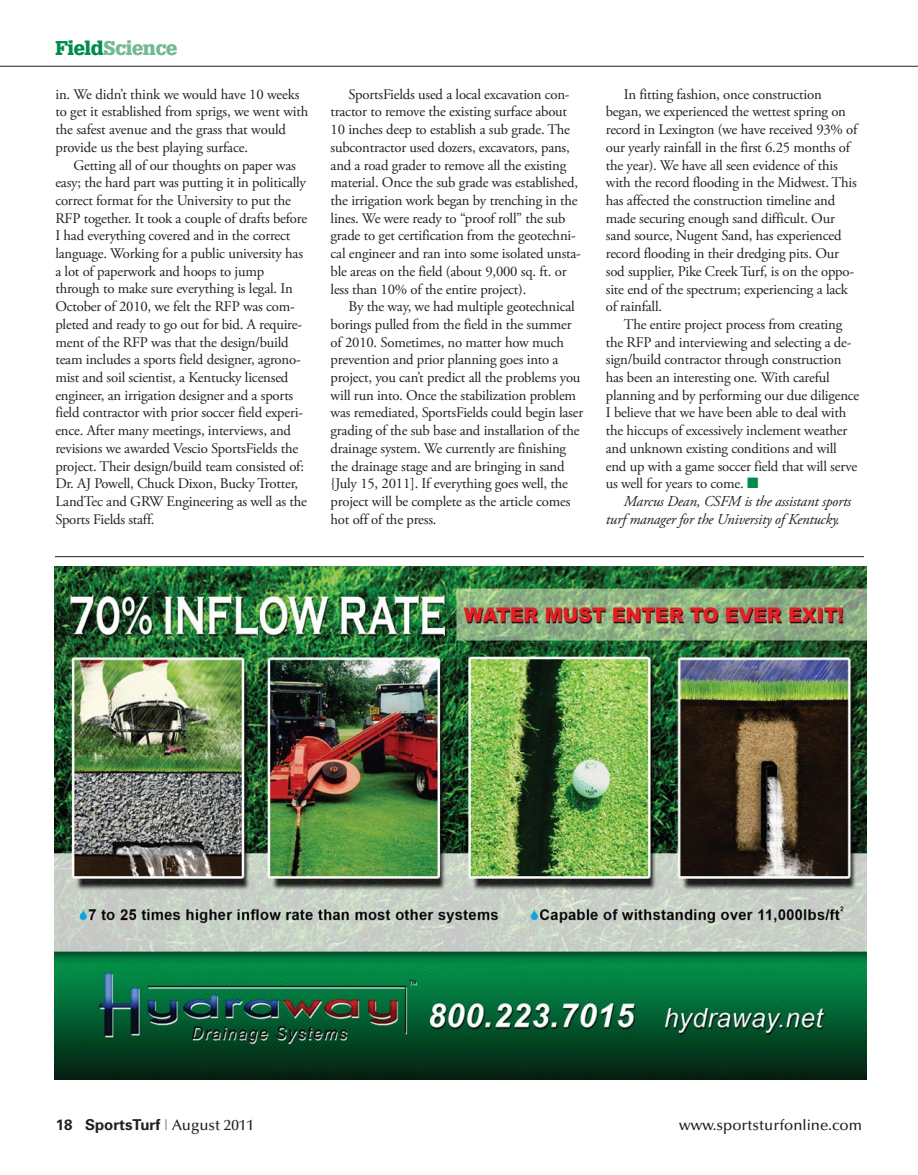
<style>
.page{position:relative;width:918px;height:1175px;background:#fff}
.page>*{position:absolute;margin:0;border:0;box-sizing:border-box;transform-origin:0 0}
.t1{font:900 19.5px "Glypha";letter-spacing:-.01em;color:#74b896}
.t2{font:italic 15px/18px "Adobe Garamond Pro";letter-spacing:-.015em;color:#231f20}
.t3{font:500 15px "Optima";color:#231f20}
.t4{font:700 15px "Univers";color:#231f20}
.t5{font:14.7px "Adobe Garamond Pro";letter-spacing:-.015em;color:#231f20}
.s1{color:#008c4e}
.s2{font-weight:100;font-stretch:ultra-condensed}
.s3{font-family:"Optima";font-weight:500}
</style>
<div class="page">
<hr style="left:0;top:66px;width:918px;height:1px;background:#231f20">
<hr style="left:55px;top:556px;width:809px;height:1px;background:#231f20">
<img style="left:55px;top:567px;width:811px;height:513px">
<p class="t1" style="left:55px;top:40px;width:123px"><span class="s1">Field</span>Science</p>
<p class="t5" style="left:55px;top:88px;width:246px">in. We didn’t think we would have 10 weeks</p>
<p class="t5" style="left:55px;top:106px;width:255px">to get it established from sprigs, we went with</p>
<p class="t5" style="left:55px;top:124px;width:232px">the safest avenue and the grass that would</p>
<p class="t5" style="left:55px;top:141px;width:194px">provide us the best playing surface.</p>
<p class="t5" style="left:73px;top:159px;width:224px">Getting all of our thoughts on paper was</p>
<p class="t5" style="left:55px;top:177px;width:252px">easy; the hard part was putting it in politically</p>
<p class="t5" style="left:55px;top:194px;width:237px">correct format for the University to put the</p>
<p class="t5" style="left:55px;top:212px;width:253px">RFP together. It took a couple of drafts before</p>
<p class="t5" style="left:55px;top:230px;width:236px">I had everything covered and in the correct</p>
<p class="t5" style="left:55px;top:247px;width:249px">language. Working for a public university has</p>
<p class="t5" style="left:55px;top:265px;width:210px">a lot of paperwork and hoops to jump</p>
<p class="t5" style="left:55px;top:283px;width:239px">through to make sure everything is legal. In</p>
<p class="t5" style="left:55px;top:301px;width:241px">October of 2010, we felt the RFP was com-</p>
<p class="t5" style="left:55px;top:318px;width:248px">pleted and ready to go out for bid. A require-</p>
<p class="t5" style="left:55px;top:336px;width:235px">ment of the RFP was that the design/build</p>
<p class="t5" style="left:55px;top:354px;width:247px">team includes a sports field designer, agrono-</p>
<p class="t5" style="left:55px;top:371px;width:235px">mist and soil scientist, a Kentucky licensed</p>
<p class="t5" style="left:55px;top:389px;width:240px">engineer, an irrigation designer and a sports</p>
<p class="t5" style="left:55px;top:407px;width:249px">field contractor with prior soccer field experi-</p>
<p class="t5" style="left:55px;top:424px;width:237px">ence. After many meetings, interviews, and</p>
<p class="t5" style="left:55px;top:442px;width:244px">revisions we awarded Vescio SportsFields the</p>
<p class="t5" style="left:55px;top:460px;width:250px">project. Their design/build team consisted of:</p>
<p class="t5" style="left:55px;top:478px;width:244px">Dr. AJ Powell, Chuck Dixon, Bucky Trotter,</p>
<p class="t5" style="left:55px;top:495px;width:253px">LandTec and GRW Engineering as well as the</p>
<p class="t5" style="left:55px;top:513px;width:101px">Sports Fields staff.</p>
<p class="t5" style="left:349px;top:88px;width:223px">SportsFields used a local excavation con-</p>
<p class="t5" style="left:331px;top:106px;width:238px">tractor to remove the existing surface about</p>
<p class="t5" style="left:331px;top:124px;width:241px">10 inches deep to establish a sub grade. The</p>
<p class="t5" style="left:331px;top:141px;width:241px">subcontractor used dozers, excavators, pans,</p>
<p class="t5" style="left:331px;top:159px;width:237px">and a road grader to remove all the existing</p>
<p class="t5" style="left:331px;top:177px;width:249px">material. Once the sub grade was established,</p>
<p class="t5" style="left:331px;top:194px;width:249px">the irrigation work began by trenching in the</p>
<p class="t5" style="left:331px;top:212px;width:236px">lines. We were ready to “proof roll” the sub</p>
<p class="t5" style="left:331px;top:230px;width:247px">grade to get certification from the geotechni-</p>
<p class="t5" style="left:331px;top:247px;width:252px">cal engineer and ran into some isolated unsta-</p>
<p class="t5" style="left:331px;top:265px;width:237px">ble areas on the field (about 9,000 sq. ft. or</p>
<p class="t5" style="left:331px;top:283px;width:197px">less than 10% of the entire project).</p>
<p class="t5" style="left:349px;top:301px;width:228px">By the way, we had multiple geotechnical</p>
<p class="t5" style="left:331px;top:318px;width:242px">borings pulled from the field in the summer</p>
<p class="t5" style="left:331px;top:336px;width:235px">of 2010. Sometimes, no matter how much</p>
<p class="t5" style="left:331px;top:354px;width:229px">prevention and prior planning goes into a</p>
<p class="t5" style="left:331px;top:371px;width:251px">project, you can’t predict all the problems you</p>
<p class="t5" style="left:331px;top:389px;width:247px">will run into. Once the stabilization problem</p>
<p class="t5" style="left:331px;top:407px;width:254px">was remediated, SportsFields could begin laser</p>
<p class="t5" style="left:331px;top:424px;width:251px">grading of the sub base and installation of the</p>
<p class="t5" style="left:331px;top:442px;width:237px">drainage system. We currently are finishing</p>
<p class="t5" style="left:331px;top:460px;width:236px">the drainage stage and are bringing in sand</p>
<p class="t5" style="left:331px;top:478px;width:239px">{July 15, 2011]. If everything goes well, the</p>
<p class="t5" style="left:331px;top:495px;width:242px">project will be complete as the article comes</p>
<p class="t5" style="left:331px;top:513px;width:107px">hot off of the press.</p>
<p class="t5" style="left:624px;top:88px;width:199px">In fitting fashion, once construction</p>
<p class="t5" style="left:606px;top:106px;width:242px">began, we experienced the wettest spring on</p>
<p class="t5" style="left:606px;top:124px;width:253px">record in Lexington (we have received 93% of</p>
<p class="t5" style="left:606px;top:141px;width:246px">our yearly rainfall in the first 6.25 months of</p>
<p class="t5" style="left:606px;top:159px;width:233px">the year). We have all seen evidence of this</p>
<p class="t5" style="left:606px;top:177px;width:252px">with the record flooding in the Midwest. This</p>
<p class="t5" style="left:606px;top:194px;width:231px">has affected the construction timeline and</p>
<p class="t5" style="left:606px;top:212px;width:231px">made securing enough sand difficult. Our</p>
<p class="t5" style="left:606px;top:230px;width:237px">sand source, Nugent Sand, has experienced</p>
<p class="t5" style="left:606px;top:247px;width:235px">record flooding in their dredging pits. Our</p>
<p class="t5" style="left:606px;top:265px;width:250px">sod supplier, Pike Creek Turf, is on the oppo-</p>
<p class="t5" style="left:606px;top:283px;width:244px">site end of the spectrum; experiencing a lack</p>
<p class="t5" style="left:606px;top:301px;width:58px">of rainfall.</p>
<p class="t5" style="left:624px;top:318px;width:220px">The entire project process from creating</p>
<p class="t5" style="left:606px;top:336px;width:247px">the RFP and interviewing and selecting a de-</p>
<p class="t5" style="left:606px;top:354px;width:237px">sign/build contractor through construction</p>
<p class="t5" style="left:606px;top:371px;width:225px">has been an interesting one. With careful</p>
<p class="t5" style="left:606px;top:389px;width:255px">planning and by performing our due diligence</p>
<p class="t5" style="left:606px;top:407px;width:242px">I believe that we have been able to deal with</p>
<p class="t5" style="left:606px;top:424px;width:243px">the hiccups of excessively inclement weather</p>
<p class="t5" style="left:606px;top:442px;width:232px">and unknown existing conditions and will</p>
<p class="t5" style="left:606px;top:460px;width:253px">end up with a game soccer field that will serve</p>
<p class="t5" style="left:606px;top:478px;width:154px">us well for years to come. <span class="s1">■</span></p>
<p class="t2" style="left:606px;top:492px;width:247px;text-indent:18px">Marcus Dean, CSFM is the assistant sports turf manager for the University of Kentucky.</p>
<p class="t4" style="left:56px;top:1118px;width:199px">18 SportsTurf <span class="s2">|</span> <span class="s3">August 2011</span></p>
<p class="t3" style="left:679px;top:1118px;width:185px">www.sportsturfonline.com</p>
</div>
